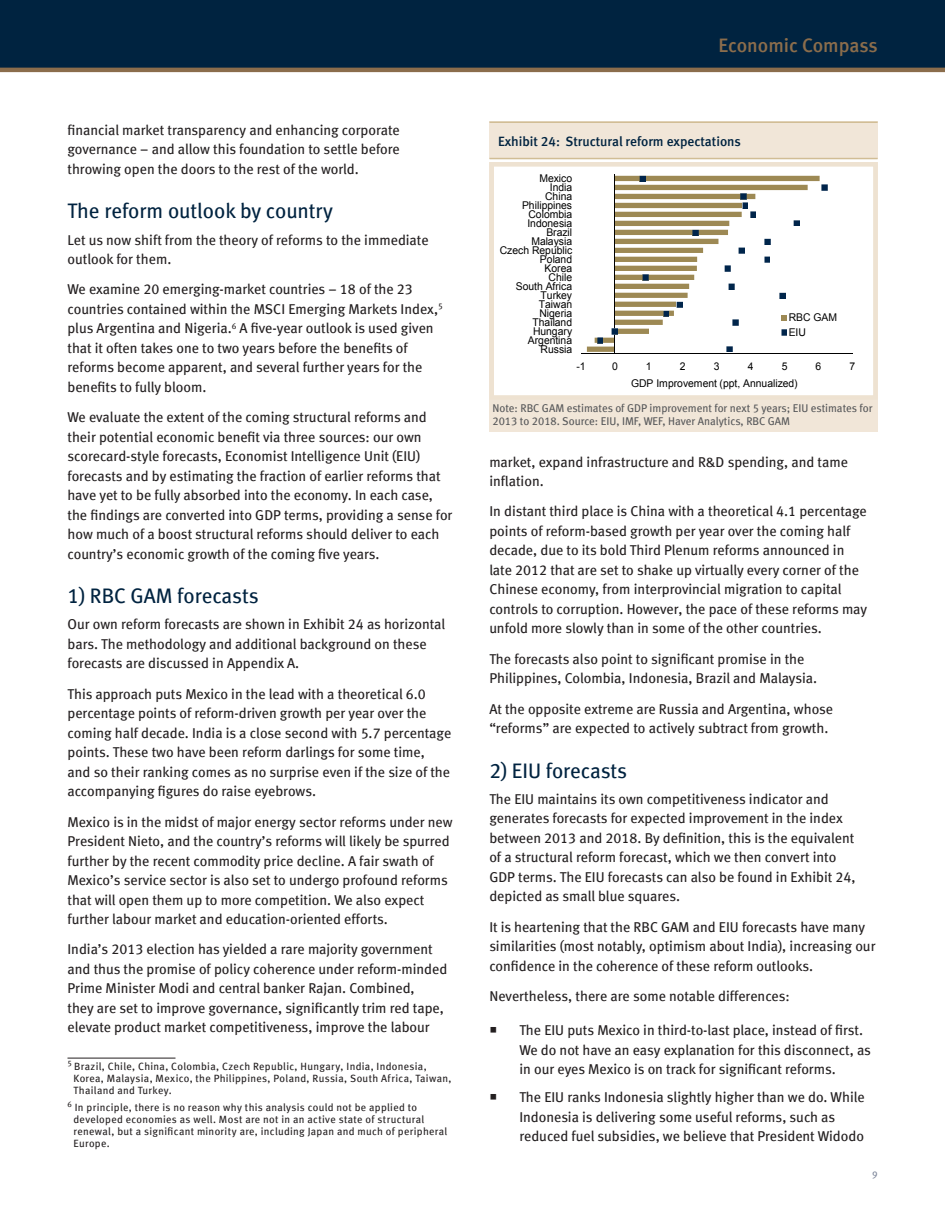
<style>
.page{position:relative;width:945px;height:1215px;background:#fff}
.page>*{position:absolute;margin:0;border:0;box-sizing:border-box;transform-origin:0 0}
.Subtitles{font:21px "Meta Book LF";color:#002340}
.t1{font:19.5px "Meta Medium LF";color:#8b6d4c}
.Copy{font:14.25px/19.5px "Meta Book LF";color:#231f20}
.Chart_title{font:13.5px "Meta Medium LF";color:#002340}
.Source{font:11.25px/12.8px "Meta Book LF";color:#57585a}
.t2{font:10.65px/14.5px "Arial";color:#000}
.footnote{font:10.5px/12px "Meta Book LF";letter-spacing:.03em;color:#231f20}
.t3{font:9.75px "Meta Book LF";color:#7e879b}
</style>
<div class="page">
<div style="left:0;top:0;width:945px;height:68px;background:#002340"></div>
<hr style="left:0;top:68px;width:945px;height:4px;background:#8b6d4c">
<hr style="left:68px;top:1058px;width:108px;height:1px;background:#231f20">
<div style="left:489px;top:162px;width:389px;height:270px;background:#f1e6d8"></div>
<div style="left:492px;top:164px;width:383px;height:233px;background:#fff"></div>
<hr style="left:581px;top:354px;width:271px;height:1px;background:#000">
<hr style="left:615px;top:174px;width:1px;height:180px;background:#000">
<svg style="left:587px;top:175px;width:240px;height:177px"></svg>
<div style="left:489px;top:162px;width:389px;height:238px;border:4px solid #eee2d1"></div>
<div style="left:489px;top:122px;width:389px;height:37px;background:#f1e6d8"></div>
<hr style="left:489px;top:122px;width:389px;height:1px;background:#d1bd95">
<hr style="left:489px;top:158px;width:389px;height:1px;background:#d1bd95">
<p class="Copy" style="left:68px;top:120px;width:334px;text-align:justify">financial market transparency and enhancing corporate governance – and allow this foundation to settle before throwing open the doors to the rest of the world.</p>
<p class="Subtitles" style="left:68px;top:199px;width:267px">The reform outlook by country</p>
<p class="Copy" style="left:68px;top:230px;width:363px">Let us now shift from the theory of reforms to the immediate outlook for them.</p>
<p class="Copy" style="left:68px;top:279px;width:377px">We examine 20 emerging-market countries – 18 of the 23 countries contained within the MSCI Emerging Markets Index,<sup>5 </sup>plus Argentina and Nigeria.<sup>6</sup> A five-year outlook is used given that it often takes one to two years before the benefits of reforms become apparent, and several further years for the benefits to fully bloom.</p>
<p class="Copy" style="left:68px;top:407px;width:386px">We evaluate the extent of the coming structural reforms and their potential economic benefit via three sources: our own scorecard-style forecasts, Economist Intelligence Unit (EIU) forecasts and by estimating the fraction of earlier reforms that have yet to be fully absorbed into the economy. In each case, the findings are converted into GDP terms, providing a sense for how much of a boost structural reforms should deliver to each country’s economic growth of the coming five years.</p>
<p class="Subtitles" style="left:68px;top:584px;width:193px">1) RBC GAM forecasts</p>
<p class="Copy" style="left:68px;top:615px;width:379px">Our own reform forecasts are shown in Exhibit 24 as horizontal bars. The methodology and additional background on these forecasts are discussed in Appendix A.</p>
<p class="Copy" style="left:68px;top:684px;width:385px">This approach puts Mexico in the lead with a theoretical 6.0 percentage points of reform-driven growth per year over the coming half decade. India is a close second with 5.7 percentage points. These two have been reform darlings for some time, and so their ranking comes as no surprise even if the size of the accompanying figures do raise eyebrows.</p>
<p class="Copy" style="left:68px;top:812px;width:387px">Mexico is in the midst of major energy sector reforms under new President Nieto, and the country’s reforms will likely be spurred further by the recent commodity price decline. A fair swath of Mexico’s service sector is also set to undergo profound reforms that will open them up to more competition. We also expect further labour market and education-oriented efforts.</p>
<p class="Copy" style="left:68px;top:939px;width:381px">India’s 2013 election has yielded a rare majority government and thus the promise of policy coherence under reform-minded Prime Minister Modi and central banker Rajan. Combined,<br>they are set to improve governance, significantly trim red tape, elevate product market competitiveness, improve the labour</p>
<p class="footnote" style="left:74px;top:1060px;width:380px;text-indent:-6px"><sup>5</sup> Brazil, Chile, China, Colombia, Czech Republic, Hungary, India, Indonesia,<br>Korea, Malaysia, Mexico, the Philippines, Poland, Russia, South Africa, Taiwan,<br>Thailand and Turkey.</p>
<p class="footnote" style="left:74px;top:1102px;width:375px;text-indent:-6px"><sup>6</sup> In principle, there is no reason why this analysis could not be applied to developed economies as well. Most are not in an active state of structural renewal, but a significant minority are, including Japan and much of peripheral Europe.</p>
<h2 class="t1" style="left:719px;top:34px;width:161px">Economic Compass</h2>
<p class="Chart_title" style="left:498px;top:133px;width:244px">Exhibit 24: Structural reform expectations</p>
<p class="t2" style="left:539px;top:171px;width:34px">Mexico</p>
<p class="t2" style="left:550px;top:180px;width:24px">India</p>
<p class="t2" style="left:545px;top:189px;width:29px">China</p>
<p class="t2" style="left:522px;top:198px;width:51px">Philippines</p>
<p class="t2" style="left:529px;top:207px;width:45px">Colombia</p>
<p class="t2" style="left:527px;top:216px;width:46px">Indonesia</p>
<p class="t2" style="left:546px;top:225px;width:27px">Brazil</p>
<p class="t2" style="left:531px;top:234px;width:42px">Malaysia</p>
<p class="t2" style="left:500px;top:243px;width:74px">Czech Republic</p>
<p class="t2" style="left:540px;top:252px;width:34px">Poland</p>
<p class="t2" style="left:545px;top:261px;width:29px">Korea</p>
<p class="t2" style="left:549px;top:270px;width:25px">Chile</p>
<p class="t2" style="left:516px;top:279px;width:58px">South Africa</p>
<p class="t2" style="left:541px;top:288px;width:33px">Turkey</p>
<p class="t2" style="left:539px;top:297px;width:35px">Taiwan</p>
<p class="t2" style="left:539px;top:306px;width:34px">Nigeria</p>
<p class="t2" style="left:532px;top:315px;width:41px">Thailand</p>
<p class="t2" style="left:533px;top:324px;width:41px">Hungary</p>
<p class="t2" style="left:528px;top:333px;width:46px">Argentina</p>
<p class="t2" style="left:541px;top:342px;width:33px">Russia</p>
<p class="t2" style="left:789px;top:311px;width:50px">RBC GAM<br>EIU</p>
<p class="t2" style="left:576px;top:359px;width:11px">-1</p>
<p class="t2" style="left:612px;top:359px;width:7px">0</p>
<p class="t2" style="left:646px;top:359px;width:7px">1</p>
<p class="t2" style="left:680px;top:359px;width:7px">2</p>
<p class="t2" style="left:714px;top:359px;width:7px">3</p>
<p class="t2" style="left:748px;top:359px;width:7px">4</p>
<p class="t2" style="left:782px;top:359px;width:7px">5</p>
<p class="t2" style="left:816px;top:359px;width:7px">6</p>
<p class="t2" style="left:849px;top:359px;width:7px">7</p>
<p class="t2" style="left:631px;top:376px;width:168px">GDP Improvement (ppt, Annualized)</p>
<p class="Source" style="left:492px;top:402px;width:382px">Note: RBC GAM estimates of GDP improvement for next 5 years; EIU estimates for<br>2013 to 2018. Source: EIU, IMF, WEF, Haver Analytics, RBC GAM</p>
<p class="Copy" style="left:489px;top:452px;width:360px">market, expand infrastructure and R&amp;D spending, and tame inflation.</p>
<p class="Copy" style="left:489px;top:502px;width:379px">In distant third place is China with a theoretical 4.1 percentage points of reform-based growth per year over the coming half decade, due to its bold Third Plenum reforms announced in late 2012 that are set to shake up virtually every corner of the Chinese economy, from interprovincial migration to capital controls to corruption. However, the pace of these reforms may unfold more slowly than in some of the other countries.</p>
<p class="Copy" style="left:489px;top:649px;width:329px">The forecasts also point to significant promise in the<br>Philippines, Colombia, Indonesia, Brazil and Malaysia.</p>
<p class="Copy" style="left:489px;top:699px;width:345px">At the opposite extreme are Russia and Argentina, whose “reforms” are expected to actively subtract from growth.</p>
<p class="Subtitles" style="left:489px;top:758px;width:139px">2) EIU forecasts</p>
<p class="Copy" style="left:489px;top:789px;width:368px">The EIU maintains its own competitiveness indicator and generates forecasts for expected improvement in the index between 2013 and 2018. By definition, this is the equivalent of a structural reform forecast, which we then convert into GDP terms. The EIU forecasts can also be found in Exhibit 24, depicted as small blue squares.</p>
<p class="Copy" style="left:489px;top:917px;width:388px">It is heartening that the RBC GAM and EIU forecasts have many similarities (most notably, optimism about India), increasing our confidence in the coherence of these reform outlooks.</p>
<p class="Copy" style="left:489px;top:986px;width:302px">Nevertheless, there are some notable differences:</p>
<p class="Copy" style="left:519px;top:1021px;width:353px">The EIU puts Mexico in third-to-last place, instead of first.<br>We do not have an easy explanation for this disconnect, as in our eyes Mexico is on track for significant reforms.</p>
<p class="Copy" style="left:519px;top:1088px;width:347px">The EIU ranks Indonesia slightly higher than we do. While<br>Indonesia is delivering some useful reforms, such as reduced fuel subsidies, we believe that President Widodo</p>
<p class="t3" style="left:872px;top:1168px;width:7px">9</p>
</div>
